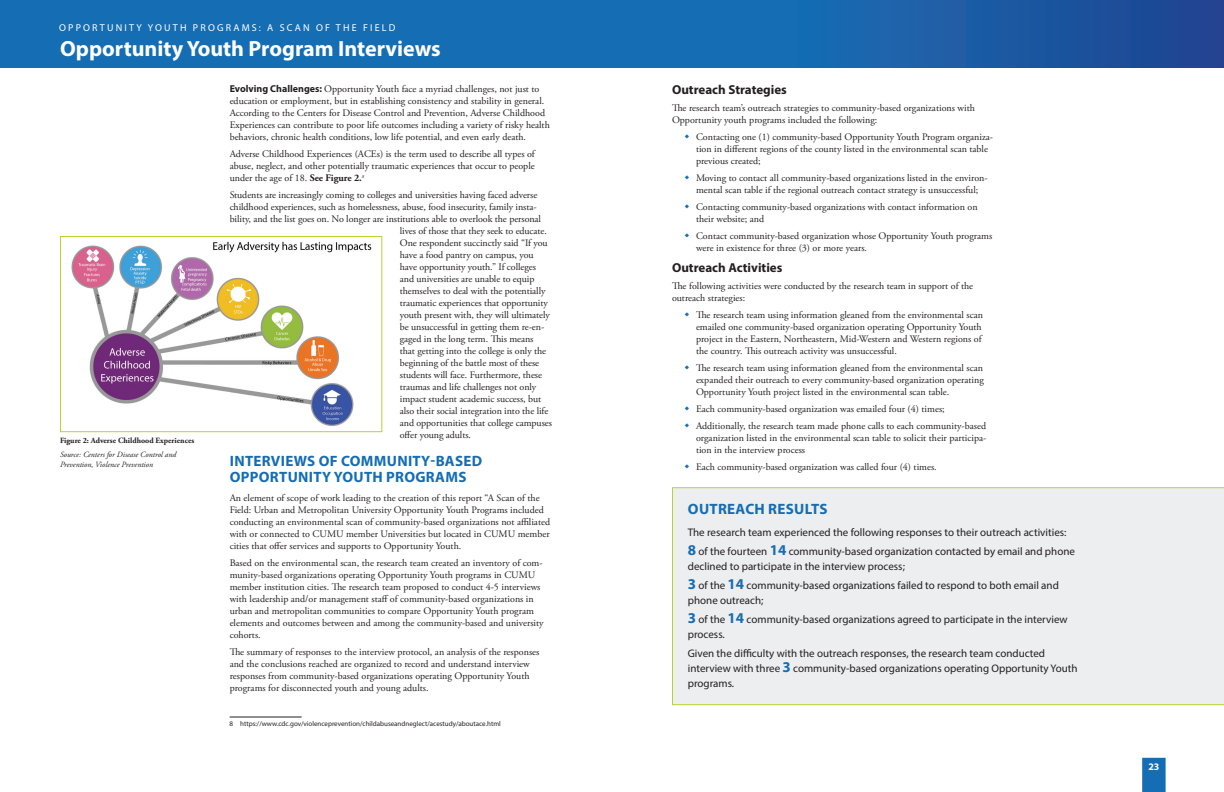
<style>
.page{position:relative;width:1224px;height:792px;background:#fff}
.page>*{position:absolute;margin:0;border:0;box-sizing:border-box;transform-origin:0 0}
.t1{font:700 22px "Myriad Pro";color:#fff}
.t2{font:700 15px/16px "Myriad Pro";letter-spacing:.02em;color:#156db4}
.t3{font:700 13px "Myriad Pro";color:#231f20}
.t4{font:11px/19px "Myriad Pro";color:#231f20}
.t5{font:10px/12px "Adobe Garamond Pro";color:#231f20}
.t6{font:10px "Myriad Pro";letter-spacing:.22em;color:#fff}
.t7{font:700 10px "Myriad Pro";color:#fff}
.t8{font:italic 8px/9.6px "Adobe Garamond Pro";color:#231f20}
.t9{font:700 8px "Adobe Garamond Pro";color:#231f20}
.t10{font:7px "Myriad Pro";color:#231f20}
.s1{font-family:"Myriad Pro";font-weight:700}
.s2{font-weight:700}
.s3{font-weight:700;font-size:15px;color:#156db4}
</style>
<div class="page">
<div style="left:0;top:0;width:612px;height:67px;background:#156db4"></div>
<div style="left:612px;top:0;width:612px;height:67px;background:linear-gradient(to right,#1476bc,#204793)"></div>
<hr style="left:230px;top:717px;width:72px;height:1px;background:#231f20">
<img style="left:71px;top:241px;width:301px;height:185px">
<div style="left:60px;top:236px;width:322px;height:196px;border:1px solid #b8d232"></div>
<div style="left:672px;top:487px;width:552px;height:218px;background:#eceef0"></div>
<svg style="left:1142px;top:758px;width:24px;height:34px"></svg>
<p class="t6" style="left:59px;top:22px;width:338px">OPPORTUNITY YOUTH PROGRAMS: A SCAN OF THE FIELD</p>
<h1 class="t1" style="left:60px;top:34px;width:382px">Opportunity Youth Program Interviews</h1>
<p class="t9" style="left:60px;top:436px;width:136px">Figure 2: Adverse Childhood Experiences</p>
<p class="t8" style="left:60px;top:450px;width:118px">Source: Centers for Disease Control and<br>Prevention, Violence Prevention</p>
<p class="t5" style="left:230px;top:83px;width:322px"><span class="s1">Evolving Challenges:</span> Opportunity Youth face a myriad challenges, not just to education or employment, but in establishing consistency and stability in general.<br>According to the Centers for Disease Control and Prevention, Adverse Childhood Experiences can contribute to poor life outcomes including a variety of risky health behaviors, chronic health conditions, low life potential, and even early death.</p>
<p class="t5" style="left:230px;top:148px;width:307px;text-align:justify">Adverse Childhood Experiences (ACEs) is the term used to describe all types of abuse, neglect, and other potentially traumatic experiences that occur to people under the age of 18. <span class="s2">See Figure 2.</span><sup>8</sup></p>
<p class="t5" style="left:230px;top:189px;width:309px">Students are increasingly coming to colleges and universities having faced adverse</p>
<p class="t5" style="left:230px;top:201px;width:308px">childhood experiences, such as homelessness, abuse, food insecurity, family insta-</p>
<p class="t5" style="left:230px;top:213px;width:313px">bility, and the list goes on. No longer are institutions able to overlook the personal</p>
<p class="t5" style="left:400px;top:225px;width:149px">lives of those that they seek to educate.</p>
<p class="t5" style="left:400px;top:237px;width:149px">One respondent succinctly said “If you</p>
<p class="t5" style="left:400px;top:249px;width:135px">have a food pantry on campus, you</p>
<p class="t5" style="left:400px;top:261px;width:138px">have opportunity youth.” If colleges</p>
<p class="t5" style="left:400px;top:273px;width:136px">and universities are unable to equip</p>
<p class="t5" style="left:400px;top:285px;width:147px">themselves to deal with the potentially</p>
<p class="t5" style="left:400px;top:297px;width:150px">traumatic experiences that opportunity</p>
<p class="t5" style="left:400px;top:309px;width:152px">youth present with, they will ultimately</p>
<p class="t5" style="left:400px;top:321px;width:146px">be unsuccessful in getting them re-en-</p>
<p class="t5" style="left:400px;top:333px;width:135px">gaged in the long term. This means</p>
<p class="t5" style="left:400px;top:345px;width:148px">that getting into the college is only the</p>
<p class="t5" style="left:400px;top:357px;width:141px">beginning of the battle most of these</p>
<p class="t5" style="left:400px;top:369px;width:144px">students will face. Furthermore, these</p>
<p class="t5" style="left:400px;top:381px;width:138px">traumas and life challenges not only</p>
<p class="t5" style="left:400px;top:393px;width:143px">impact student academic success, but</p>
<p class="t5" style="left:400px;top:405px;width:150px">also their social integration into the life</p>
<p class="t5" style="left:400px;top:417px;width:154px">and opportunities that college campuses</p>
<p class="t5" style="left:400px;top:429px;width:73px">offer young adults.</p>
<h2 class="t2" style="left:230px;top:452px;width:254px">INTERVIEWS OF COMMUNITY-BASED<br>OPPORTUNITY YOUTH PROGRAMS</h2>
<p class="t5" style="left:230px;top:492px;width:322px">An element of scope of work leading to the creation of this report “A Scan of the Field: Urban and Metropolitan University Opportunity Youth Programs included conducting an environmental scan of community-based organizations not affiliated with or connected to CUMU member Universities but located in CUMU member cities that offer services and supports to Opportunity Youth.</p>
<p class="t5" style="left:230px;top:557px;width:316px">Based on the environmental scan, the research team created an inventory of com&shy;munity-based organizations operating Opportunity Youth programs in CUMU member institution cities. The research team proposed to conduct 4-5 interviews with leadership and/or management staff of community-based organizations in urban and metropolitan communities to compare Opportunity Youth program elements and outcomes between and among the community-based and university cohorts.</p>
<p class="t5" style="left:230px;top:646px;width:311px">The summary of responses to the interview protocol, an analysis of the responses and the conclusions reached are organized to record and understand interview responses from community-based organizations operating Opportunity Youth programs for disconnected youth and young adults.</p>
<p class="t10" style="left:230px;top:719px;width:273px">8 https://www.cdc.gov/violenceprevention/childabuseandneglect/acestudy/aboutace.html</p>
<h3 class="t3" style="left:672px;top:81px;width:116px">Outreach Strategies</h3>
<p class="t5" style="left:672px;top:102px;width:304px">The research team’s outreach strategies to community-based organizations with<br>Opportunity youth programs included the following:</p>
<p class="t5" style="left:696px;top:131px;width:299px">Contacting one (1) community-based Opportunity Youth Program organiza&shy;tion in different regions of the county listed in the environmental scan table previous created;</p>
<p class="t5" style="left:696px;top:172px;width:293px">Moving to contact all community-based organizations listed in the environ&shy;mental scan table if the regional outreach contact strategy is unsuccessful;</p>
<p class="t5" style="left:696px;top:201px;width:283px">Contacting community-based organizations with contact information on their website; and</p>
<p class="t5" style="left:696px;top:230px;width:298px">Contact community-based organization whose Opportunity Youth programs were in existence for three (3) or more years.</p>
<h3 class="t3" style="left:672px;top:259px;width:112px">Outreach Activities</h3>
<p class="t5" style="left:672px;top:280px;width:303px">The following activities were conducted by the research team in support of the outreach strategies:</p>
<p class="t5" style="left:696px;top:309px;width:289px">The research team using information gleaned from the environmental scan emailed one community-based organization operating Opportunity Youth project in the Eastern, Northeastern, Mid-Western and Western regions of the country. This outreach activity was unsuccessful.</p>
<p class="t5" style="left:696px;top:362px;width:289px;text-align:justify">The research team using information gleaned from the environmental scan expanded their outreach to every community-based organization operating Opportunity Youth project listed in the environmental scan table.</p>
<p class="t5" style="left:696px;top:400px;width:292px;line-height:17px">Each community-based organization was emailed four (4) times;<br>Additionally, the research team made phone calls to each community-based</p>
<p class="t5" style="left:696px;top:432px;width:292px">organization listed in the environmental scan table to solicit their participa&shy;tion in the interview process</p>
<p class="t5" style="left:696px;top:461px;width:242px">Each community-based organization was called four (4) times.</p>
<h2 class="t2" style="left:688px;top:500px;width:141px">OUTREACH RESULTS</h2>
<p class="t4" style="left:688px;top:522px;width:389px">The research team experienced the following responses to their outreach activities:<br><span class="s3">8</span> of the fourteen <span class="s3">14</span> community-based organization contacted by email and phone</p>
<p class="t4" style="left:688px;top:556px;width:373px">declined to participate in the interview process;<br><span class="s3">3</span> of the <span class="s3">14</span> community-based organizations failed to respond to both email and</p>
<p class="t4" style="left:688px;top:590px;width:381px">phone outreach;<br><span class="s3">3</span> of the <span class="s3">14</span> community-based organizations agreed to participate in the interview</p>
<p class="t4" style="left:688px;top:624px;width:359px">process.<br>Given the difficulty with the outreach responses, the research team conducted</p>
<p class="t4" style="left:688px;top:660px;width:391px;line-height:15px">interview with three <span class="s3">3</span> community-based organizations operating Opportunity Youth programs.</p>
<p class="t7" style="left:1148px;top:760px;width:13px">23</p>
</div>
